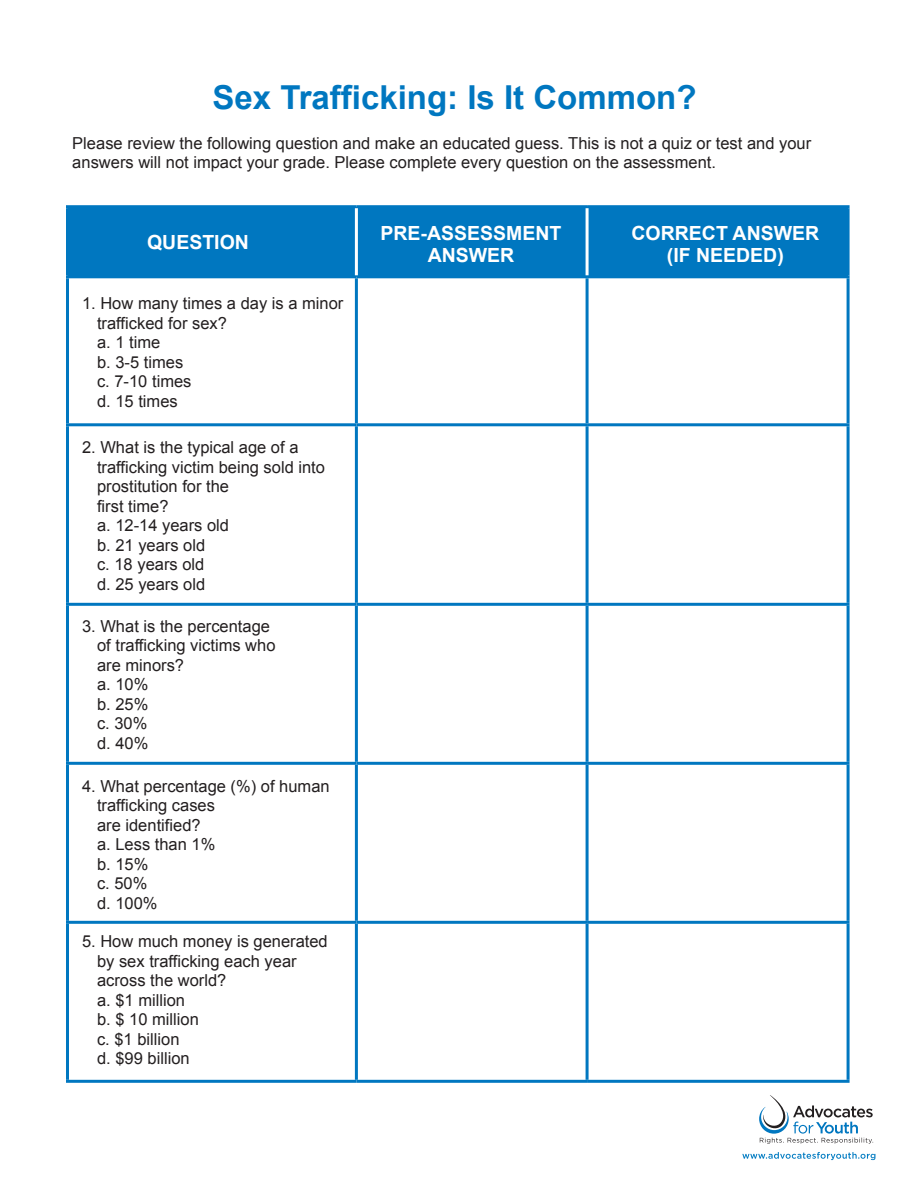
<style>
.page{position:relative;width:918px;height:1188px;background:#fff}
.page>*{position:absolute;margin:0;border:0;box-sizing:border-box;transform-origin:0 0}
.Left_Blue_Head{font:700 33px "Arial";color:#0077c0}
.Left_Blue_Head-2{font:700 19.5px/22.5px "Arial";color:#fff;text-align:center}
.PP_Heading{font:16.5px/19.5px "Arial";color:#231f20}
</style>
<div class="page">
<svg style="left:759px;top:1095px;width:115px;height:49px"></svg>
<svg style="left:742px;top:1152px;width:133px;height:8px"></svg>
<div style="left:69px;top:208px;width:778px;height:67px;background:#0077c0"></div>
<hr style="left:66px;top:278px;width:3px;height:145px;background:#0077c0">
<hr style="left:355px;top:278px;width:3px;height:145px;background:#0077c0">
<hr style="left:586px;top:278px;width:3px;height:145px;background:#0077c0">
<hr style="left:847px;top:278px;width:3px;height:145px;background:#0077c0">
<hr style="left:66px;top:423px;width:290px;height:3px;background:#0077c0">
<hr style="left:66px;top:426px;width:3px;height:177px;background:#0077c0">
<hr style="left:356px;top:423px;width:231px;height:3px;background:#0077c0">
<hr style="left:355px;top:426px;width:3px;height:177px;background:#0077c0">
<hr style="left:587px;top:423px;width:263px;height:3px;background:#0077c0">
<hr style="left:586px;top:426px;width:3px;height:177px;background:#0077c0">
<hr style="left:847px;top:426px;width:3px;height:177px;background:#0077c0">
<hr style="left:66px;top:603px;width:290px;height:3px;background:#0077c0">
<hr style="left:66px;top:606px;width:3px;height:156px;background:#0077c0">
<hr style="left:356px;top:603px;width:231px;height:3px;background:#0077c0">
<hr style="left:355px;top:606px;width:3px;height:156px;background:#0077c0">
<hr style="left:587px;top:603px;width:263px;height:3px;background:#0077c0">
<hr style="left:586px;top:606px;width:3px;height:156px;background:#0077c0">
<hr style="left:847px;top:606px;width:3px;height:156px;background:#0077c0">
<hr style="left:66px;top:762px;width:290px;height:3px;background:#0077c0">
<hr style="left:66px;top:765px;width:3px;height:156px;background:#0077c0">
<hr style="left:356px;top:762px;width:231px;height:3px;background:#0077c0">
<hr style="left:355px;top:765px;width:3px;height:156px;background:#0077c0">
<hr style="left:587px;top:762px;width:263px;height:3px;background:#0077c0">
<hr style="left:586px;top:765px;width:3px;height:156px;background:#0077c0">
<hr style="left:847px;top:765px;width:3px;height:156px;background:#0077c0">
<hr style="left:66px;top:921px;width:290px;height:3px;background:#0077c0">
<hr style="left:66px;top:924px;width:3px;height:156px;background:#0077c0">
<hr style="left:356px;top:921px;width:231px;height:3px;background:#0077c0">
<hr style="left:355px;top:924px;width:3px;height:156px;background:#0077c0">
<hr style="left:587px;top:921px;width:263px;height:3px;background:#0077c0">
<hr style="left:586px;top:924px;width:3px;height:156px;background:#0077c0">
<hr style="left:847px;top:924px;width:3px;height:156px;background:#0077c0">
<hr style="left:66px;top:1080px;width:290px;height:3px;background:#0077c0">
<hr style="left:356px;top:1080px;width:231px;height:3px;background:#0077c0">
<hr style="left:587px;top:1080px;width:263px;height:3px;background:#0077c0">
<hr style="left:66px;top:205px;width:290px;height:3px;background:#0077c0">
<hr style="left:66px;top:208px;width:3px;height:67px;background:#0077c0">
<hr style="left:356px;top:205px;width:231px;height:3px;background:#0077c0">
<hr style="left:587px;top:205px;width:263px;height:3px;background:#0077c0">
<hr style="left:847px;top:208px;width:3px;height:67px;background:#0077c0">
<hr style="left:66px;top:275px;width:290px;height:3px;background:#0077c0">
<hr style="left:356px;top:275px;width:231px;height:3px;background:#0077c0">
<hr style="left:587px;top:275px;width:263px;height:3px;background:#0077c0">
<hr style="left:355px;top:208px;width:3px;height:67px;background:#fff">
<hr style="left:586px;top:208px;width:3px;height:67px;background:#fff">
<p class="Left_Blue_Head" style="left:212px;top:76px;width:486px">Sex Trafficking: Is It Common?</p>
<p class="PP_Heading" style="left:72px;top:134px;width:740px">Please review the following question and make an educated guess. This is not a quiz or test and your answers will not impact your grade. Please complete every question on the assessment.</p>
<p class="Left_Blue_Head-2" style="left:147px;top:232px;width:103px">QUESTION</p>
<p class="Left_Blue_Head-2" style="left:381px;top:222px;width:182px">PRE-ASSESSMENT<br>ANSWER</p>
<p class="Left_Blue_Head-2" style="left:632px;top:222px;width:189px">CORRECT ANSWER (IF NEEDED)</p>
<p class="PP_Heading" style="left:97px;top:294px;width:248px;text-indent:-15px">1. How many times a day is a minor trafficked for sex?<br>a. 1 time<br>b. 3-5 times<br>c. 7-10 times<br>d. 15 times</p>
<p class="PP_Heading" style="left:97px;top:438px;width:230px;text-indent:-15px">2. What is the typical age of a trafficking victim being sold into prostitution for the<br>first time?<br>a. 12-14 years old<br>b. 21 years old<br>c. 18 years old<br>d. 25 years old</p>
<p class="PP_Heading" style="left:97px;top:616px;width:180px;text-indent:-15px">3. What is the percentage of trafficking victims who are minors?<br>a. 10%<br>b. 25%<br>c. 30%<br>d. 40%</p>
<p class="PP_Heading" style="left:97px;top:777px;width:234px;text-indent:-15px">4. What percentage (%) of human trafficking cases<br>are identified?<br>a. Less than 1%<br>b. 15%<br>c. 50%<br>d. 100%</p>
<p class="PP_Heading" style="left:97px;top:932px;width:232px;text-indent:-15px">5. How much money is generated by sex trafficking each year across the world?<br>a. $1 million<br>b. $ 10 million<br>c. $1 billion<br>d. $99 billion</p>
</div>
